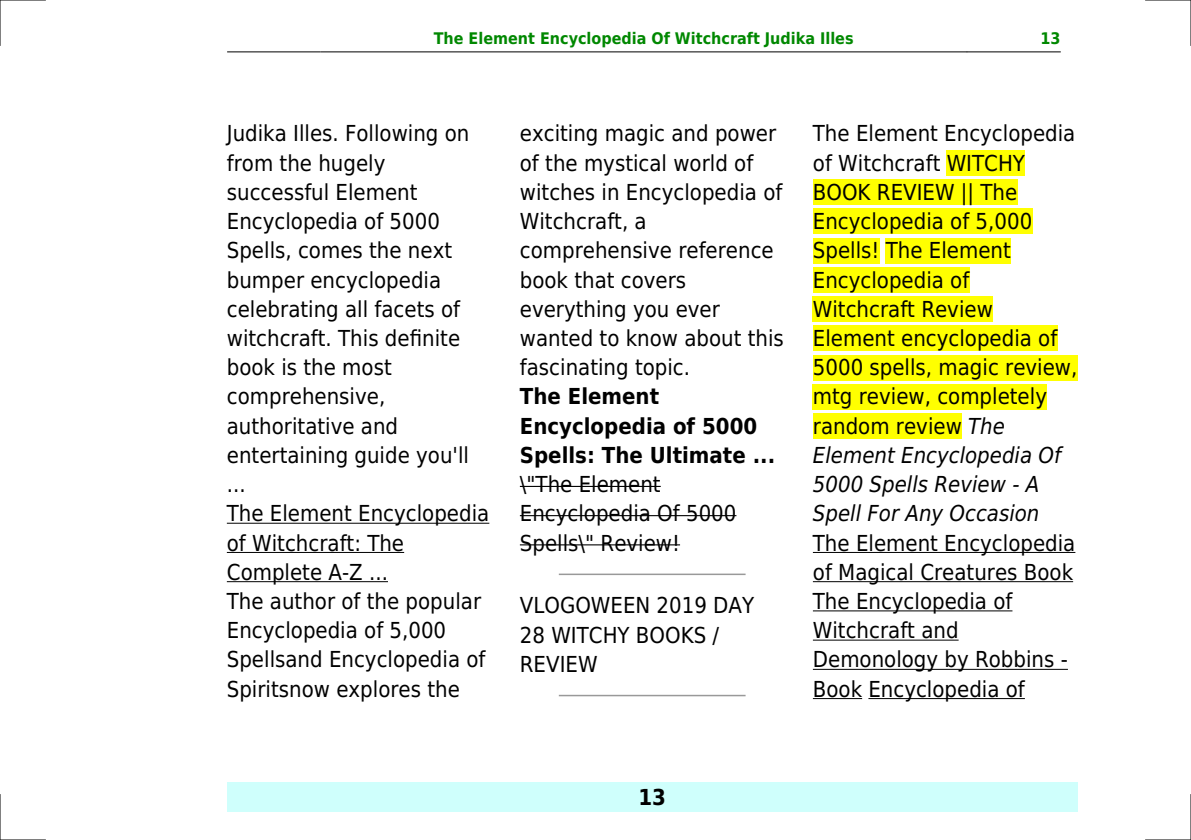
<style>
.page{position:relative;width:1191px;height:840px;background:#fff}
.page>*{position:absolute;margin:0;border:0;box-sizing:border-box;transform-origin:0 0}
.t1{font:22px/29.2px "DejaVu Sans Condensed";color:#000}
.t2{font:700 22px/29.2px "DejaVu Sans Condensed";color:#000}
.t3{font:700 16px "DejaVu Sans Condensed";color:#080}
.s1{font-style:italic}
</style>
<div class="page">
<hr style="left:227px;top:51px;width:93px;height:1px;background:#000">
<hr style="left:321px;top:51px;width:645px;height:1px;background:#000">
<hr style="left:967px;top:51px;width:93px;height:1px;background:#000">
<div style="left:227px;top:782px;width:850px;height:29px;background:#cffffc"></div>
<hr style="left:227px;top:522px;width:262px;height:1px;background:#000">
<hr style="left:227px;top:551px;width:177px;height:1px;background:#000">
<hr style="left:227px;top:581px;width:161px;height:1px;background:#000">
<hr style="left:520px;top:485px;width:141px;height:1px;background:#000">
<hr style="left:520px;top:515px;width:216px;height:1px;background:#000">
<hr style="left:520px;top:544px;width:160px;height:1px;background:#000">
<hr style="left:559px;top:573px;width:186px;height:1px;background:#999">
<hr style="left:559px;top:694px;width:186px;height:2px;background:#999">
<div style="left:946px;top:150px;width:79px;height:26px;background:#ff0"></div>
<div style="left:813px;top:179px;width:204px;height:26px;background:#ff0"></div>
<div style="left:813px;top:208px;width:219px;height:26px;background:#ff0"></div>
<div style="left:813px;top:238px;width:66px;height:25px;background:#ff0"></div>
<div style="left:885px;top:238px;width:125px;height:25px;background:#ff0"></div>
<div style="left:813px;top:267px;width:156px;height:25px;background:#ff0"></div>
<div style="left:813px;top:296px;width:180px;height:26px;background:#ff0"></div>
<div style="left:813px;top:325px;width:244px;height:26px;background:#ff0"></div>
<div style="left:813px;top:354px;width:264px;height:26px;background:#ff0"></div>
<div style="left:813px;top:384px;width:234px;height:25px;background:#ff0"></div>
<div style="left:813px;top:413px;width:149px;height:25px;background:#ff0"></div>
<hr style="left:813px;top:551px;width:262px;height:1px;background:#000">
<hr style="left:813px;top:581px;width:260px;height:1px;background:#000">
<hr style="left:813px;top:610px;width:199px;height:1px;background:#000">
<hr style="left:813px;top:639px;width:145px;height:1px;background:#000">
<hr style="left:813px;top:668px;width:255px;height:1px;background:#000">
<hr style="left:813px;top:697px;width:49px;height:1px;background:#000">
<hr style="left:868px;top:697px;width:157px;height:1px;background:#000">
<hr style="left:0;top:0;width:45px;height:1px;background:#000">
<hr style="left:1145px;top:0;width:46px;height:1px;background:#000">
<hr style="left:0;top:839px;width:45px;height:1px;background:#000">
<hr style="left:1145px;top:839px;width:46px;height:1px;background:#000">
<hr style="left:0;top:0;width:1px;height:45px;background:#000">
<hr style="left:0;top:794px;width:1px;height:45px;background:#000">
<hr style="left:1190px;top:0;width:1px;height:45px;background:#000">
<hr style="left:1190px;top:794px;width:1px;height:45px;background:#000">
<p class="t3" style="left:434px;top:29px;width:421px">The Element Encyclopedia Of Witchcraft Judika Illes</p>
<p class="t3" style="left:1040px;top:29px;width:22px">13</p>
<p class="t1" style="left:227px;top:119px;width:264px">Judika Illes. Following on from the hugely successful Element<br>Encyclopedia of 5000<br>Spells, comes the next bumper encyclopedia celebrating all facets of witchcraft. This definite book is the most comprehensive, authoritative and entertaining guide you'll ...<br>The Element Encyclopedia of Witchcraft: The<br>Complete A-Z ...<br>The author of the popular<br>Encyclopedia of 5,000<br>Spellsand Encyclopedia of<br>Spiritsnow explores the</p>
<p class="t1" style="left:520px;top:119px;width:265px">exciting magic and power of the mystical world of witches in Encyclopedia of<br>Witchcraft, a comprehensive reference book that covers everything you ever wanted to know about this fascinating topic.</p>
<p class="t2" style="left:520px;top:382px;width:257px">The Element<br>Encyclopedia of 5000<br>Spells: The Ultimate ...</p>
<p class="t1" style="left:520px;top:469px;width:218px">\"The Element<br>Encyclopedia Of 5000<br>Spells\" Review!</p>
<p class="t1" style="left:520px;top:590px;width:236px">VLOGOWEEN 2019 DAY<br>28 WITCHY BOOKS /<br>REVIEW</p>
<p class="t1" style="left:813px;top:119px;width:266px">The Element Encyclopedia of Witchcraft WITCHY<br>BOOK REVIEW || The<br>Encyclopedia of 5,000<br>Spells! The Element<br>Encyclopedia of<br>Witchcraft Review<br>Element encyclopedia of<br>5000 spells, magic review, mtg review, completely random review <span class="s1">The<br>Element Encyclopedia Of<br>5000 Spells Review - A<br>Spell For Any Occasion</span></p>
<p class="t1" style="left:813px;top:528px;width:264px">The Element Encyclopedia of Magical Creatures Book<br>The Encyclopedia of<br>Witchcraft and<br>Demonology by Robbins -<br>Book Encyclopedia of</p>
<p class="t2" style="left:638px;top:782px;width:29px">13</p>
</div>
